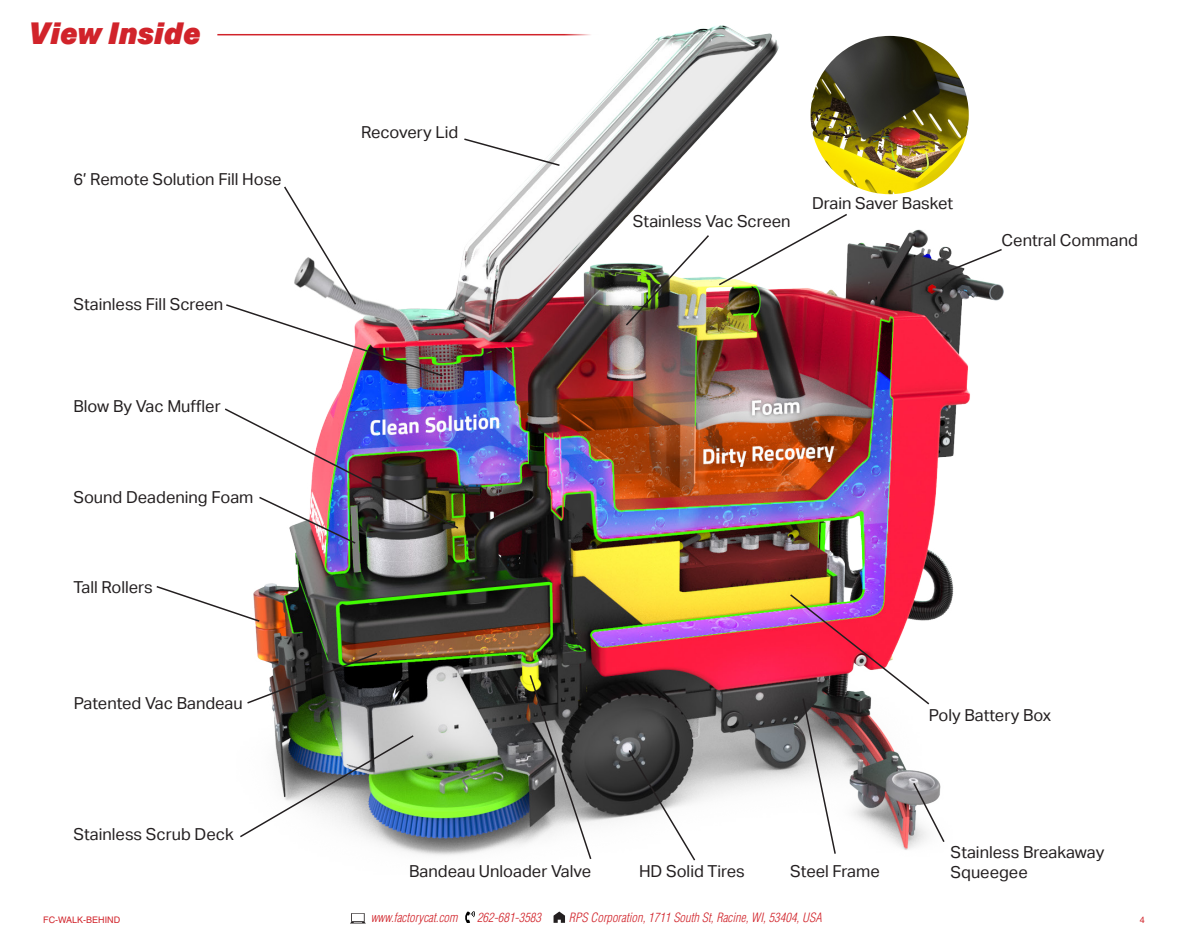
<style>
.page{position:relative;width:1188px;height:951px;background:#fff}
.page>*{position:absolute;margin:0;border:0;box-sizing:border-box;transform-origin:0 0}
.t1{font:italic 900 30px "Aktiv Grotesk";color:#d1232a}
.t2{font:16.5px/19.8px "Aktiv Grotesk";color:#231f20}
.t3{font:italic 300 condensed 12.6px "Helvetica";color:#d1232a}
.t4{font:9px "Helvetica";color:#d1232a}
.t5{font:9px "Helvetica";color:#d1232a}
</style>
<div class="page">
<svg style="left:465px;top:919px;width:5px;height:3px"></svg>
<svg style="left:350px;top:919px;width:16px;height:4px"></svg>
<svg style="left:554px;top:919px;width:11px;height:3px"></svg>
<img style="left:217px;top:25px;width:787px;height:894px">
<svg style="left:717px;top:212px;width:132px;height:75px"></svg>
<img style="left:811px;top:36px;width:158px;height:158px;border-radius:79px">
<img style="left:624px;top:233px;width:87px;height:94px">
<svg style="left:463px;top:137px;width:98px;height:30px"></svg>
<img style="left:223px;top:407px;width:237px;height:138px">
<img style="left:246px;top:651px;width:133px;height:53px">
<svg style="left:156px;top:584px;width:105px;height:39px"></svg>
<img style="left:238px;top:733px;width:177px;height:105px">
<svg style="left:528px;top:673px;width:65px;height:187px"></svg>
<svg style="left:627px;top:748px;width:70px;height:114px"></svg>
<svg style="left:789px;top:592px;width:157px;height:263px"></svg>
<svg style="left:898px;top:247px;width:106px;height:46px"></svg>
<hr style="left:217px;top:34px;width:382px;height:1px;background:#d1232a">
<svg style="left:224px;top:185px;width:220px;height:192px"></svg>
<p class="t1" style="left:27px;top:14px;width:175px">View Inside</p>
<p class="t2" style="left:73px;top:169px;width:209px">6’ Remote Solution Fill Hose</p>
<p class="t2" style="left:73px;top:294px;width:151px">Stainless Fill Screen</p>
<p class="t2" style="left:73px;top:396px;width:149px">Blow By Vac Muffler</p>
<p class="t2" style="left:73px;top:487px;width:182px">Sound Deadening Foam</p>
<p class="t2" style="left:73px;top:577px;width:81px">Tall Rollers</p>
<p class="t2" style="left:74px;top:693px;width:171px">Patented Vac Bandeau</p>
<p class="t2" style="left:73px;top:824px;width:162px">Stainless Scrub Deck</p>
<p class="t2" style="left:361px;top:122px;width:99px">Recovery Lid</p>
<p class="t2" style="left:633px;top:211px;width:159px">Stainless Vac Screen</p>
<p class="t2" style="left:812px;top:193px;width:143px">Drain Saver Basket</p>
<p class="t2" style="left:1002px;top:230px;width:138px">Central Command</p>
<p class="t2" style="left:929px;top:704px;width:124px">Poly Battery Box</p>
<p class="t2" style="left:409px;top:861px;width:183px">Bandeau Unloader Valve</p>
<p class="t2" style="left:639px;top:861px;width:107px">HD Solid Tires</p>
<p class="t2" style="left:790px;top:861px;width:91px">Steel Frame</p>
<p class="t2" style="left:951px;top:842px;width:155px">Stainless Breakaway<br>Squeegee</p>
<p class="t4" style="left:43px;top:914px;width:79px">FC-WALK-BEHIND</p>
<p class="t3" style="left:371px;top:909px;width:88px">www.factorycat.com</p>
<p class="t3" style="left:477px;top:909px;width:66px">262-681-3583</p>
<p class="t3" style="left:569px;top:909px;width:254px">RPS Corporation, 1711 South St, Racine, WI, 53404, USA</p>
<p class="t5" style="left:1140px;top:914px;width:7px">4</p>
</div>
